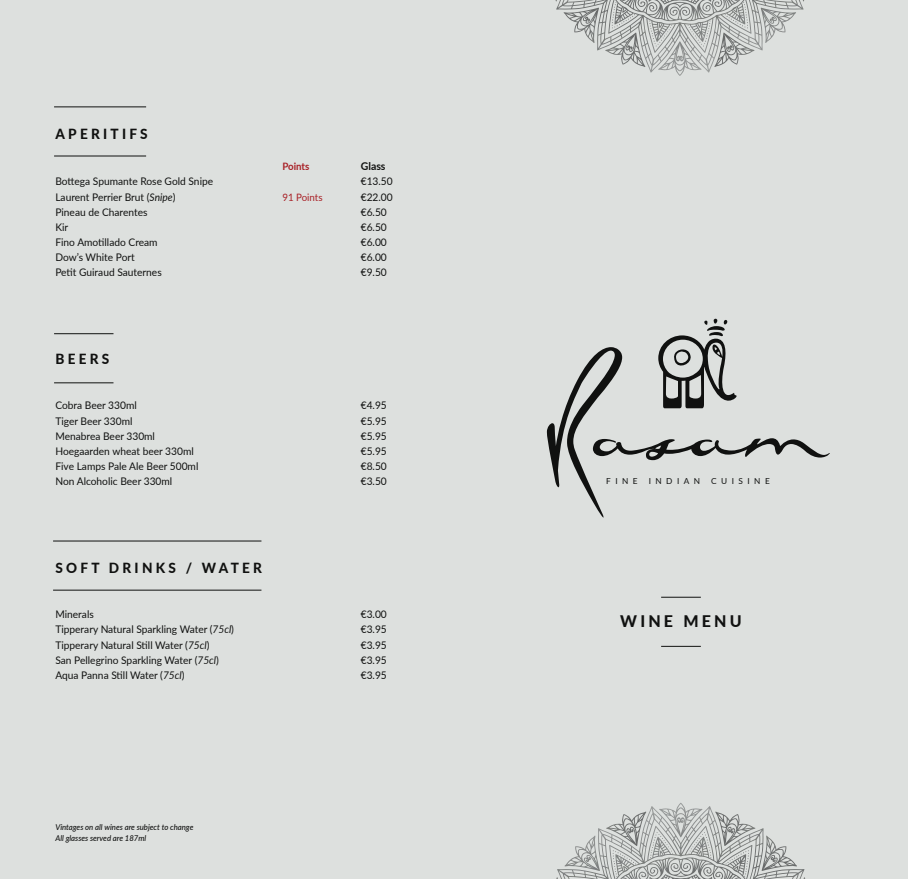
<style>
.page{position:relative;width:908px;height:879px;background:#fff}
.page>*{position:absolute;margin:0;border:0;box-sizing:border-box;transform-origin:0 0}
.t1{font:800 16px "Lato";letter-spacing:.2em;color:#101110}
.t2{font:800 14px "Lato";letter-spacing:.24em;color:#101110}
.t3{font:700 10.8px "Lato";color:#101110}
.t4{font:10.5px "Lato";color:#101110}
.t5{font:10.2px "Lato";color:#a81f25;scale:.95 1}
.t6{font:700 10.2px "Lato";color:#a81f25;scale:.95 1}
.t7{font:8.3px "Lato";letter-spacing:.54em;color:#101110}
.t8{font:italic 500 8px/10.8px "Lato";color:#101110}
.s1{font-style:italic}
</style>
<div class="page">
<div style="left:0;top:0;width:907px;height:879px;background:#dde0de"></div>
<svg style="left:761px;top:835px;width:35px;height:36px"></svg>
<svg style="left:556px;top:803px;width:199px;height:76px"></svg>
<svg style="left:605px;top:0;width:198px;height:76px"></svg>
<hr style="left:660px;top:597px;width:40px;height:1px;background:#101110">
<hr style="left:660px;top:646px;width:40px;height:1px;background:#101110">
<hr style="left:54px;top:107px;width:92px;height:1px;background:#101110">
<hr style="left:54px;top:156px;width:92px;height:1px;background:#101110">
<hr style="left:54px;top:333px;width:59px;height:1px;background:#101110">
<hr style="left:54px;top:382px;width:59px;height:1px;background:#101110">
<hr style="left:53px;top:541px;width:208px;height:1px;background:#101110">
<hr style="left:53px;top:590px;width:208px;height:1px;background:#101110">
<svg style="left:546px;top:319px;width:283px;height:198px"></svg>
<h2 class="t2" style="left:55px;top:123px;width:94px">APERITIFS</h2>
<p class="t6" style="left:282px;top:159px;width:30px">Points</p>
<p class="t3" style="left:360px;top:158px;width:26px">Glass</p>
<p class="t4" style="left:55px;top:174px;width:159px">Bottega Spumante Rose Gold Snipe</p>
<p class="t4" style="left:360px;top:174px;width:33px">€13.50</p>
<p class="t4" style="left:55px;top:189px;width:121px">Laurent Perrier Brut (<span class="s1">Snipe</span>)</p>
<p class="t5" style="left:282px;top:189px;width:44px">91 Points</p>
<p class="t4" style="left:360px;top:189px;width:33px">€22.00</p>
<p class="t4" style="left:55px;top:204px;width:94px">Pineau de Charentes</p>
<p class="t4" style="left:360px;top:204px;width:28px">€6.50</p>
<p class="t4" style="left:55px;top:219px;width:14px">Kir</p>
<p class="t4" style="left:360px;top:219px;width:28px">€6.50</p>
<p class="t4" style="left:55px;top:235px;width:104px">Fino Amotillado Cream</p>
<p class="t4" style="left:360px;top:235px;width:28px">€6.00</p>
<p class="t4" style="left:55px;top:250px;width:81px">Dow’s White Port</p>
<p class="t4" style="left:360px;top:250px;width:28px">€6.00</p>
<p class="t4" style="left:55px;top:265px;width:108px">Petit Guiraud Sauternes</p>
<p class="t4" style="left:360px;top:265px;width:28px">€9.50</p>
<h2 class="t2" style="left:55px;top:348px;width:55px">BEERS</h2>
<p class="t4" style="left:55px;top:398px;width:83px">Cobra Beer 330ml</p>
<p class="t4" style="left:360px;top:398px;width:28px">€4.95</p>
<p class="t4" style="left:55px;top:413px;width:78px">Tiger Beer 330ml</p>
<p class="t4" style="left:360px;top:413px;width:28px">€5.95</p>
<p class="t4" style="left:55px;top:428px;width:101px">Menabrea Beer 330ml</p>
<p class="t4" style="left:360px;top:428px;width:28px">€5.95</p>
<p class="t4" style="left:55px;top:443px;width:140px">Hoegaarden wheat beer 330ml</p>
<p class="t4" style="left:360px;top:443px;width:28px">€5.95</p>
<p class="t4" style="left:55px;top:458px;width:144px">Five Lamps Pale Ale Beer 500ml</p>
<p class="t4" style="left:360px;top:458px;width:28px">€8.50</p>
<p class="t4" style="left:55px;top:474px;width:118px">Non Alcoholic Beer 330ml</p>
<p class="t4" style="left:360px;top:474px;width:28px">€3.50</p>
<h2 class="t2" style="left:55px;top:557px;width:208px">SOFT DRINKS / WATER</h2>
<p class="t4" style="left:55px;top:607px;width:40px">Minerals</p>
<p class="t4" style="left:360px;top:607px;width:28px">€3.00</p>
<p class="t4" style="left:55px;top:622px;width:180px">Tipperary Natural Sparkling Water (<span class="s1">75cl</span>)</p>
<p class="t4" style="left:360px;top:622px;width:28px">€3.95</p>
<p class="t4" style="left:55px;top:637px;width:155px">Tipperary Natural Still Water (<span class="s1">75cl</span>)</p>
<p class="t4" style="left:360px;top:637px;width:28px">€3.95</p>
<p class="t4" style="left:55px;top:652px;width:165px">San Pellegrino Sparkling Water (<span class="s1">75cl</span>)</p>
<p class="t4" style="left:360px;top:652px;width:28px">€3.95</p>
<p class="t4" style="left:55px;top:667px;width:130px">Aqua Panna Still Water (<span class="s1">75cl</span>)</p>
<p class="t4" style="left:360px;top:667px;width:28px">€3.95</p>
<p class="t8" style="left:55px;top:821px;width:139px">Vintages on all wines are subject to change<br>All glasses served are 187ml</p>
<p class="t7" style="left:606px;top:475px;width:33px">FINE</p>
<p class="t7" style="left:648px;top:475px;width:53px">INDIAN</p>
<p class="t7" style="left:711px;top:475px;width:60px">CUISINE</p>
<h1 class="t1" style="left:620px;top:609px;width:123px">WINE MENU</h1>
</div>
